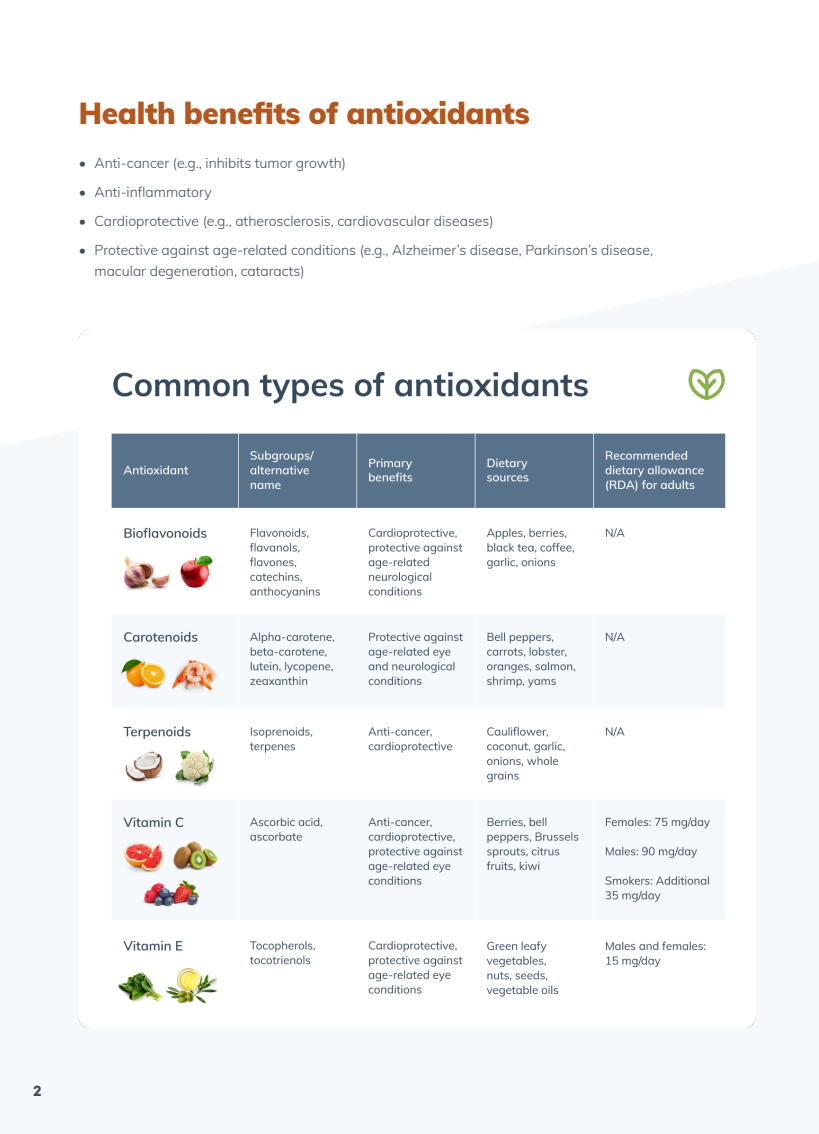
<style>
.page{position:relative;width:819px;height:1134px;background:#fff}
.page>*{position:absolute;margin:0;border:0;box-sizing:border-box;transform-origin:0 0}
.green_subheadings{font:900 29.75px "Mulish";letter-spacing:-.01em;color:#b4561d}
.t1{font:900 15.75px "Sofia Pro";color:#404e5d}
.t2{font:300 14px/21px "Mulish";color:#404e5d}
</style>
<div class="page">
<img style="left:79px;top:329px;width:677px;height:700px">
<p class="green_subheadings" style="left:79px;top:92px;width:453px">Health benefits of antioxidants</p>
<p class="t2" style="left:79px;top:152px;width:269px">• Anti-cancer (e.g., inhibits tumor growth)</p>
<p class="t2" style="left:79px;top:181px;width:134px">• Anti-inflammatory</p>
<p class="t2" style="left:79px;top:210px;width:416px">• Cardioprotective (e.g., atherosclerosis, cardiovascular diseases)</p>
<p class="t2" style="left:95px;top:239px;width:560px;text-indent:-16px">• Protective against age-related conditions (e.g., Alzheimer’s disease, Parkinson’s disease, macular degeneration, cataracts)</p>
<p class="t1" style="left:33px;top:1078px;width:10px">2</p>
</div>
